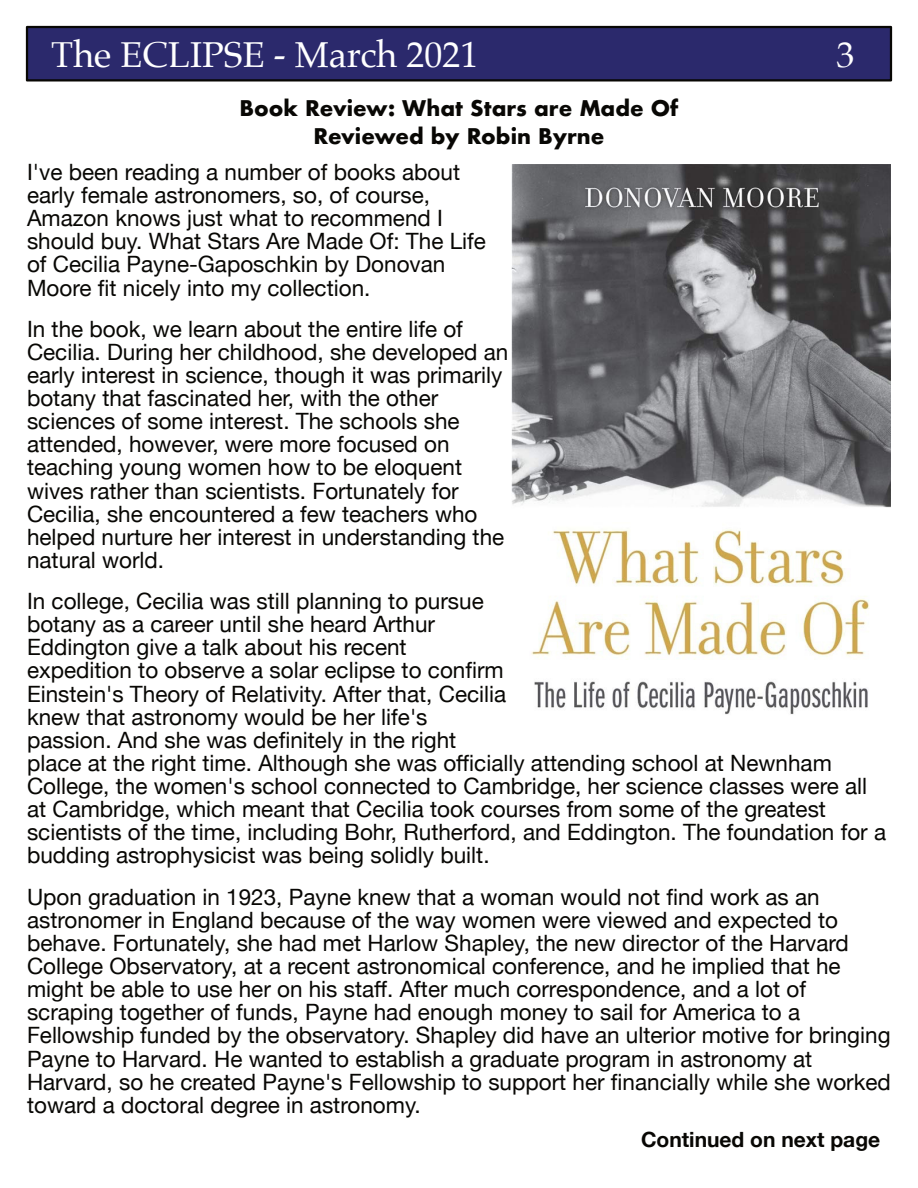
<style>
.page{position:relative;width:918px;height:1188px;background:#fff}
.page>*{position:absolute;margin:0;border:0;box-sizing:border-box;transform-origin:0 0}
.t1{font:36px "Palatino";color:#fff}
.t2{font:22.5px/23.1px "Helvetica Neue";color:#080704}
.t3{font:700 21px/27.9px "Futura";color:#080704;text-align:center}
.t4{font:700 21px "Helvetica Neue";color:#080704}
</style>
<div class="page">
<div style="left:26px;top:26px;width:866px;height:56px;background:#2b296c;border:2px solid #080704"></div>
<img style="left:511px;top:164px;width:380px;height:551px">
<h1 class="t1" style="left:51px;top:37px;width:429px">The ECLIPSE - March 2021</h1>
<h1 class="t1" style="left:837px;top:37px;width:19px">3</h1>
<p class="t3" style="left:240px;top:97px;width:440px">Book Review: What Stars are Made Of<br>Reviewed by Robin Byrne</p>
<p class="t2" style="left:27px;top:160px;width:460px">I've been reading a number of books about early female astronomers, so, of course, Amazon knows just what to recommend I should buy. What Stars Are Made Of: The Life of Cecilia Payne-Gaposchkin by Donovan Moore fit nicely into my collection.</p>
<p class="t2" style="left:27px;top:317px;width:483px">In the book, we learn about the entire life of Cecilia. During her childhood, she developed an early interest in science, though it was primarily botany that fascinated her, with the other sciences of some interest. The schools she attended, however, were more focused on teaching young women how to be eloquent wives rather than scientists. Fortunately for Cecilia, she encountered a few teachers who helped nurture her interest in understanding the natural world.</p>
<p class="t2" style="left:27px;top:589px;width:861px">In college, Cecilia was still planning to pursue<br>botany as a career until she heard Arthur<br>Eddington give a talk about his recent<br>expedition to observe a solar eclipse to confirm<br>Einstein's Theory of Relativity. After that, Cecilia<br>knew that astronomy would be her life's<br>passion. And she was definitely in the right<br>place at the right time. Although she was officially attending school at Newnham College, the women's school connected to Cambridge, her science classes were all at Cambridge, which meant that Cecilia took courses from some of the greatest scientists of the time, including Bohr, Rutherford, and Eddington. The foundation for a budding astrophysicist was being solidly built.</p>
<p class="t2" style="left:27px;top:885px;width:865px">Upon graduation in 1923, Payne knew that a woman would not find work as an astronomer in England because of the way women were viewed and expected to behave. Fortunately, she had met Harlow Shapley, the new director of the Harvard College Observatory, at a recent astronomical conference, and he implied that he might be able to use her on his staff. After much correspondence, and a lot of scraping together of funds, Payne had enough money to sail for America to a Fellowship funded by the observatory. Shapley did have an ulterior motive for bringing Payne to Harvard. He wanted to establish a graduate program in astronomy at Harvard, so he created Payne's Fellowship to support her financially while she worked toward a doctoral degree in astronomy.</p>
<p class="t4" style="left:641px;top:1127px;width:241px">Continued on next page</p>
</div>
